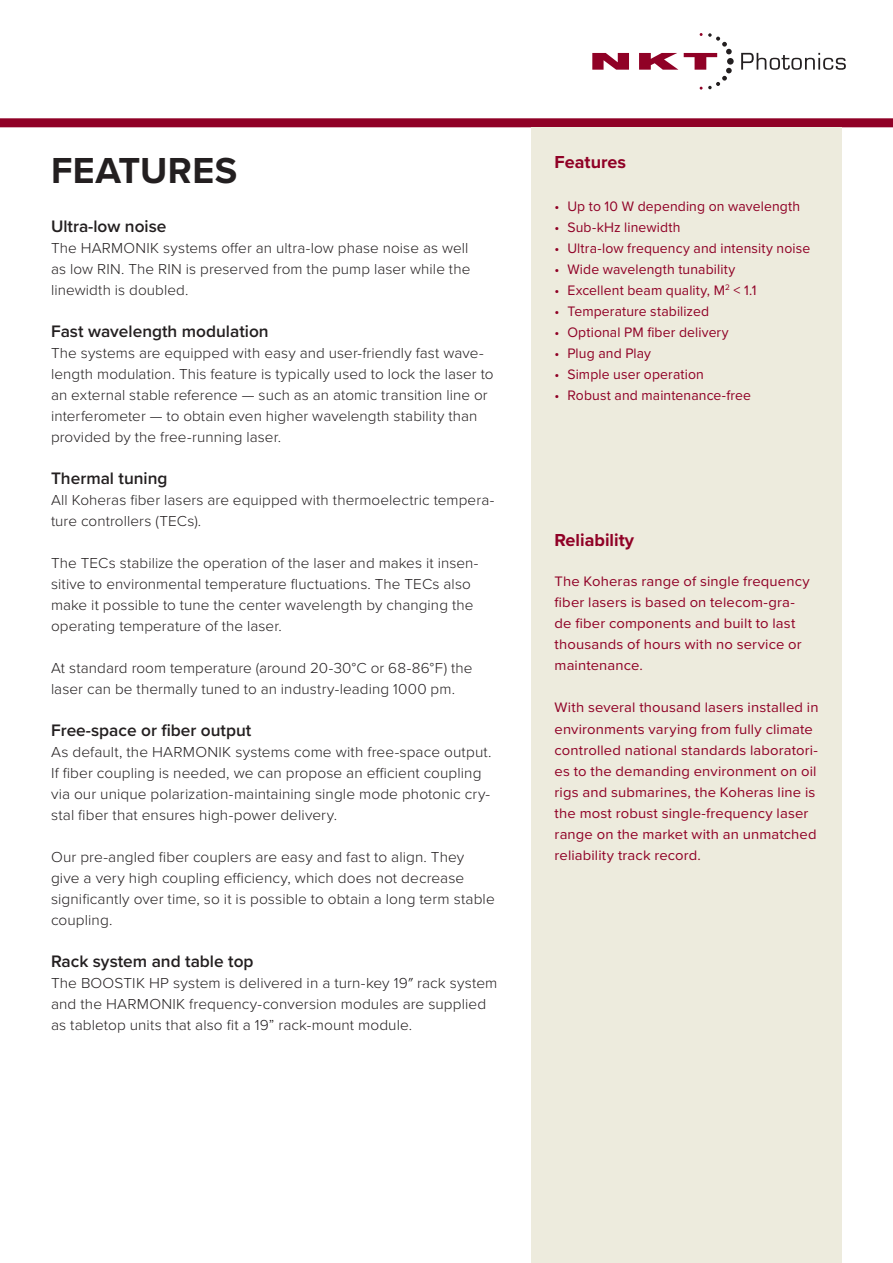
<style>
.page{position:relative;width:893px;height:1263px;background:#fff}
.page>*{position:absolute;margin:0;border:0;box-sizing:border-box;transform-origin:0 0}
.t1{font:700 37.5px "Proxima Nova";letter-spacing:.01em;color:#231f20}
.t2{font:700 18px "Proxima Nova";color:#900126}
.t3{font:600 17.25px "Proxima Nova";color:#231f20}
.t4{font:300 15px/21px "Proxima Nova";letter-spacing:.005em;color:#231f20}
.t5{font:14.25px/21px "Proxima Nova";letter-spacing:.01em;color:#900126;scale:1.04 1}
.t6{font:14.25px "Proxima Nova";letter-spacing:.01em;color:#900126}
</style>
<div class="page">
<svg style="left:741px;top:53px;width:105px;height:17px"></svg>
<svg style="left:592px;top:33px;width:142px;height:57px"></svg>
<div style="left:0;top:118px;width:893px;height:9px;background:#900126"></div>
<div style="left:532px;top:127px;width:310px;height:1136px;background:#edebdd"></div>
<p class="t1" style="left:51px;top:142px;width:188px">FEATURES</p>
<p class="t3" style="left:51px;top:213px;width:117px">Ultra-low noise</p>
<p class="t4" style="left:51px;top:236px;width:421px">The HARMONIK systems offer an ultra-low phase noise as well as low RIN. The RIN is preserved from the pump laser while the linewidth is doubled.</p>
<p class="t3" style="left:51px;top:318px;width:219px">Fast wavelength modulation</p>
<p class="t4" style="left:51px;top:341px;width:444px">The systems are equipped with easy and user-friendly fast wave&shy;length modulation. This feature is typically used to lock the laser to an external stable reference — such as an atomic transition line or interferometer — to obtain even higher wavelength stability than provided by the free-running laser.</p>
<p class="t3" style="left:51px;top:465px;width:118px">Thermal tuning</p>
<p class="t4" style="left:51px;top:488px;width:445px">All Koheras fiber lasers are equipped with thermoelectric tempera&shy;ture controllers (TECs).</p>
<p class="t4" style="left:51px;top:551px;width:429px">The TECs stabilize the operation of the laser and makes it insen&shy;sitive to environmental temperature fluctuations. The TECs also make it possible to tune the center wavelength by changing the operating temperature of the laser.</p>
<p class="t4" style="left:51px;top:656px;width:423px">At standard room temperature (around 20-30°C or 68-86°F) the laser can be thermally tuned to an industry-leading 1000 pm.</p>
<p class="t3" style="left:51px;top:717px;width:202px">Free-space or fiber output</p>
<p class="t4" style="left:51px;top:740px;width:442px">As default, the HARMONIK systems come with free-space output.<br>If fiber coupling is needed, we can propose an efficient coupling via our unique polarization-maintaining single mode photonic cry&shy;stal fiber that ensures high-power delivery.</p>
<p class="t4" style="left:51px;top:845px;width:445px">Our pre-angled fiber couplers are easy and fast to align. They give a very high coupling efficiency, which does not decrease significantly over time, so it is possible to obtain a long term stable coupling.</p>
<p class="t3" style="left:51px;top:948px;width:204px">Rack system and table top</p>
<p class="t4" style="left:51px;top:971px;width:448px">The BOOSTIK HP system is delivered in a turn-key 19″ rack system and the HARMONIK frequency-conversion modules are supplied as tabletop units that also fit a 19” rack-mount module.</p>
<p class="t2" style="left:555px;top:149px;width:73px">Features</p>
<p class="t6" style="left:555px;top:195px;width:247px">• Up to 10 W depending on wavelength</p>
<p class="t6" style="left:555px;top:216px;width:127px">• Sub-kHz linewidth</p>
<p class="t6" style="left:555px;top:237px;width:257px">• Ultra-low frequency and intensity noise</p>
<p class="t6" style="left:555px;top:258px;width:182px">• Wide wavelength tunability</p>
<p class="t6" style="left:555px;top:279px;width:203px">• Excellent beam quality, M<sup>2</sup> &lt; 1.1</p>
<p class="t6" style="left:555px;top:300px;width:156px">• Temperature stabilized</p>
<p class="t6" style="left:555px;top:321px;width:176px">• Optional PM fiber delivery</p>
<p class="t6" style="left:555px;top:342px;width:98px">• Plug and Play</p>
<p class="t6" style="left:555px;top:363px;width:151px">• Simple user operation</p>
<p class="t6" style="left:555px;top:384px;width:198px">• Robust and maintenance-free</p>
<p class="t2" style="left:555px;top:527px;width:81px">Reliability</p>
<p class="t5" style="left:555px;top:571px;width:247px">The Koheras range of single frequency fiber lasers is based on telecom-gra&shy;de fiber components and built to last thousands of hours with no service or maintenance.</p>
<p class="t5" style="left:555px;top:697px;width:255px">With several thousand lasers installed in environments varying from fully climate controlled national standards laboratori&shy;es to the demanding environment on oil rigs and submarines, the Koheras line is the most robust single-frequency laser range on the market with an unmatched reliability track record.</p>
</div>
